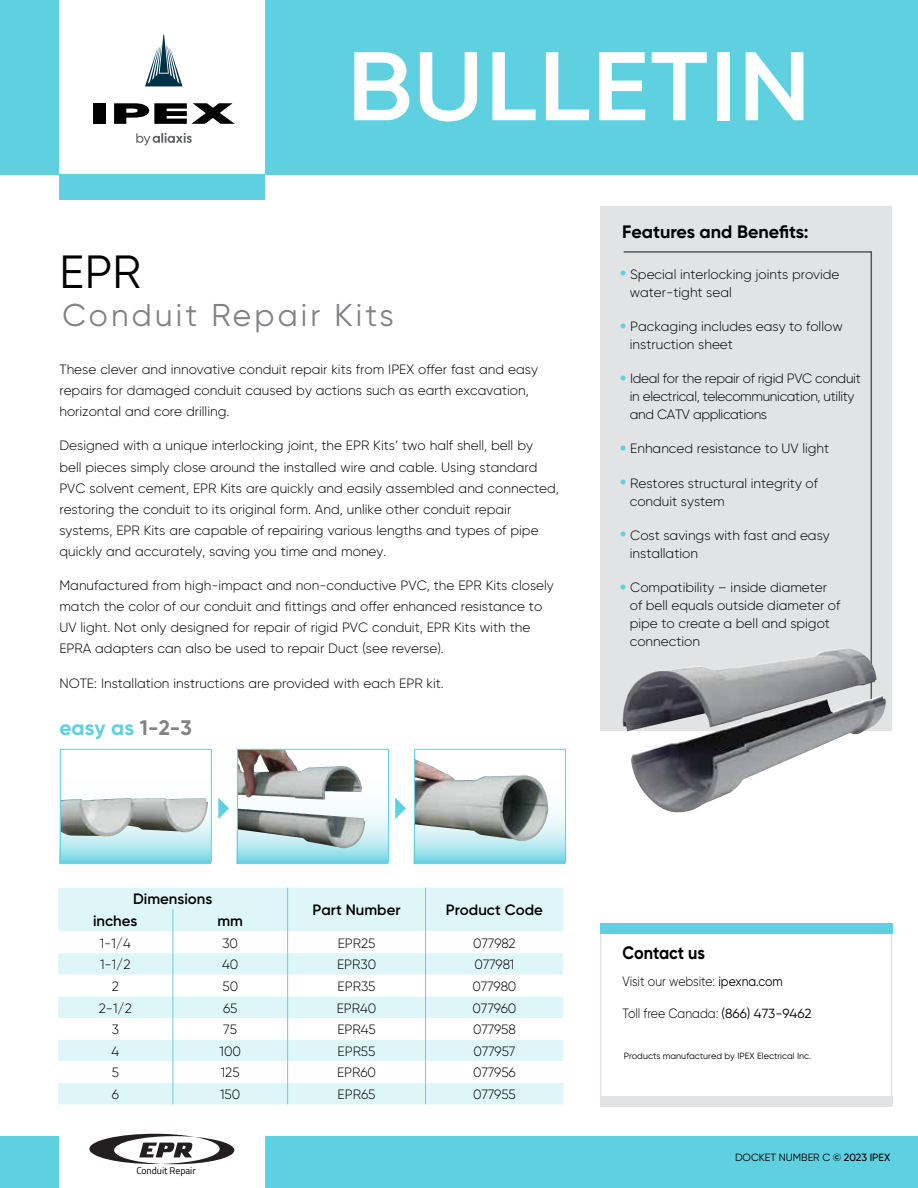
<style>
.page{position:relative;width:918px;height:1188px;background:#fff}
.page>*{position:absolute;margin:0;border:0;box-sizing:border-box;transform-origin:0 0}
.t1{font:600 97.2px "Gilroy";letter-spacing:.01em;color:#fff;scale:1.11 1}
.t2{font:46.5px "Gilroy";color:#000}
.t3{font:31.5px "Gilroy";letter-spacing:.1em;color:#808285}
.t4{font:700 21px "Gilroy";color:#5fd0df}
.t5{font:700 18px "Gilroy";color:#000}
.t6{font:700 18px "Gilroy";color:#000;scale:.9 1}
.t7{font:600 15px "Gilroy";color:#000}
.t8{font:300 13.5px/21px "Gilroy";color:#000}
.t9{font:300 13.5px/18px "Gilroy";letter-spacing:-.025em;color:#000}
.t10{font:300 13.5px "Gilroy";color:#000;scale:.9 1}
.t11{font:10.5px "Gilroy";color:#000}
.t12{font:9.6px "Titillium";color:#000}
.t13{font:9px "Gilroy";color:#000}
.s1{color:#808285}
.s2{font-size:28.5px;color:#5fd0df}
.s3{font-weight:400}
.s4{font-weight:400;font-size:13.2px}
.s5{font-weight:500}
</style>
<div class="page">
<div style="left:0;top:0;width:918px;height:174px;background:#5fd0df"></div>
<div style="left:0;top:1136px;width:918px;height:52px;background:#5fd0df"></div>
<div style="left:59px;top:0;width:206px;height:193px;background:#fff"></div>
<div style="left:93px;top:103px;width:13px;height:21px;background:#000"></div>
<svg style="left:114px;top:103px;width:121px;height:21px"></svg>
<svg style="left:145px;top:34px;width:38px;height:52px"></svg>
<svg style="left:136px;top:133px;width:56px;height:13px"></svg>
<div style="left:59px;top:1132px;width:206px;height:56px;background:#fff"></div>
<div style="left:600px;top:206px;width:291px;height:524px;background:#e2e3e4"></div>
<svg style="left:623px;top:251px;width:249px;height:397px"></svg>
<div style="left:59px;top:174px;width:206px;height:26px;background:#5fd0df"></div>
<svg style="left:89px;top:1134px;width:145px;height:30px"></svg>
<hr style="left:600px;top:923px;width:1px;height:184px;background:#e2e3e4">
<hr style="left:891px;top:923px;width:1px;height:184px;background:#e2e3e4">
<div style="left:600px;top:923px;width:292px;height:11px;background:#5fd0df"></div>
<div style="left:600px;top:1096px;width:292px;height:11px;background:#e2e3e4"></div>
<div style="left:58px;top:888px;width:505px;height:216px;background:#dff6f9"></div>
<svg style="left:58px;top:931px;width:505px;height:152px"></svg>
<svg style="left:173px;top:888px;width:115px;height:216px"></svg>
<svg style="left:425px;top:888px;width:1px;height:216px"></svg>
<img style="left:620px;top:648px;width:267px;height:165px">
<svg style="left:59px;top:750px;width:152px;height:114px"></svg>
<svg style="left:237px;top:811px;width:151px;height:53px;background:#a3e3ec"></svg>
<svg style="left:414px;top:805px;width:151px;height:59px;background:#a7e4ec"></svg>
<svg style="left:218px;top:798px;width:11px;height:21px"></svg>
<svg style="left:395px;top:798px;width:11px;height:21px"></svg>
<img style="left:62px;top:798px;width:146px;height:38px">
<div style="left:60px;top:749px;width:152px;height:113px;border:1px solid #5fd0df"></div>
<img style="left:239px;top:751px;width:126px;height:97px">
<div style="left:237px;top:749px;width:152px;height:113px;border:1px solid #5fd0df"></div>
<img style="left:416px;top:759px;width:132px;height:83px">
<div style="left:414px;top:749px;width:152px;height:113px;border:1px solid #5fd0df"></div>
<h1 class="t1" style="left:347px;top:26px;width:420px">BULLETIN</h1>
<h2 class="t2" style="left:60px;top:243px;width:83px">EPR</h2>
<h3 class="t3" style="left:62px;top:295px;width:333px">Conduit Repair Kits</h3>
<p class="t8" style="left:59px;top:359px;width:480px">These clever and innovative conduit repair kits from IPEX offer fast and easy repairs for damaged conduit caused by actions such as earth excavation, horizontal and core drilling.</p>
<p class="t8" style="left:59px;top:435px;width:501px">Designed with a unique interlocking joint, the EPR Kits’ two half shell, bell by<br>bell pieces simply close around the installed wire and cable. Using standard PVC solvent cement, EPR Kits are quickly and easily assembled and connected, restoring the conduit to its original form. And, unlike other conduit repair systems, EPR Kits are capable of repairing various lengths and types of pipe quickly and accurately, saving you time and money.</p>
<p class="t8" style="left:59px;top:575px;width:496px">Manufactured from high-impact and non-conductive PVC, the EPR Kits closely match the color of our conduit and fittings and offer enhanced resistance to UV light. Not only designed for repair of rigid PVC conduit, EPR Kits with the EPRA adapters can also be used to repair Duct (see reverse).</p>
<p class="t8" style="left:59px;top:672px;width:386px">NOTE: Installation instructions are provided with each EPR kit.</p>
<h3 class="t4" style="left:59px;top:714px;width:134px">easy as <span class="s1">1-2-3</span></h3>
<p class="t7" style="left:133px;top:890px;width:81px">Dimensions</p>
<p class="t7" style="left:313px;top:901px;width:90px">Part Number</p>
<p class="t7" style="left:446px;top:901px;width:99px">Product Code</p>
<p class="t7" style="left:93px;top:912px;width:46px">inches</p>
<p class="t7" style="left:218px;top:912px;width:27px">mm</p>
<p class="t8" style="left:100px;top:932px;width:33px">1-1/4</p>
<p class="t8" style="left:222px;top:932px;width:17px">30</p>
<p class="t8" style="left:338px;top:932px;width:39px">EPR25</p>
<p class="t8" style="left:473px;top:932px;width:44px">077982</p>
<p class="t8" style="left:100px;top:954px;width:32px">1-1/2</p>
<p class="t8" style="left:222px;top:954px;width:18px">40</p>
<p class="t8" style="left:337px;top:954px;width:41px">EPR30</p>
<p class="t8" style="left:475px;top:954px;width:41px">077981</p>
<p class="t8" style="left:112px;top:976px;width:9px">2</p>
<p class="t8" style="left:222px;top:976px;width:17px">50</p>
<p class="t8" style="left:338px;top:976px;width:39px">EPR35</p>
<p class="t8" style="left:473px;top:976px;width:45px">077980</p>
<p class="t8" style="left:99px;top:997px;width:35px">2-1/2</p>
<p class="t8" style="left:223px;top:997px;width:16px">65</p>
<p class="t8" style="left:337px;top:997px;width:41px">EPR40</p>
<p class="t8" style="left:473px;top:997px;width:45px">077960</p>
<p class="t8" style="left:112px;top:1019px;width:9px">3</p>
<p class="t8" style="left:223px;top:1019px;width:15px">75</p>
<p class="t8" style="left:337px;top:1019px;width:40px">EPR45</p>
<p class="t8" style="left:473px;top:1019px;width:44px">077958</p>
<p class="t8" style="left:111px;top:1040px;width:9px">4</p>
<p class="t8" style="left:220px;top:1040px;width:23px">100</p>
<p class="t8" style="left:338px;top:1040px;width:40px">EPR55</p>
<p class="t8" style="left:474px;top:1040px;width:43px">077957</p>
<p class="t8" style="left:112px;top:1062px;width:9px">5</p>
<p class="t8" style="left:221px;top:1062px;width:20px">125</p>
<p class="t8" style="left:337px;top:1062px;width:41px">EPR60</p>
<p class="t8" style="left:473px;top:1062px;width:44px">077956</p>
<p class="t8" style="left:112px;top:1084px;width:9px">6</p>
<p class="t8" style="left:220px;top:1084px;width:22px">150</p>
<p class="t8" style="left:338px;top:1084px;width:39px">EPR65</p>
<p class="t8" style="left:473px;top:1084px;width:44px">077955</p>
<p class="t12" style="left:136px;top:1164px;width:61px">Conduit Repair</p>
<h3 class="t5" style="left:622px;top:220px;width:188px">Features and Benefits:</h3>
<p class="t8" style="left:630px;top:265px;width:211px;line-height:18px;text-indent:-11px"><span class="s2">•</span> Special interlocking joints provide water-tight seal</p>
<p class="t8" style="left:630px;top:317px;width:214px;line-height:18px;text-indent:-11px"><span class="s2">•</span> Packaging includes easy to follow instruction sheet</p>
<p class="t9" style="left:630px;top:369px;width:232px;text-indent:-11px"><span class="s2">•</span> Ideal for the repair of rigid PVC conduit in electrical, telecommunication, utility and CATV applications</p>
<p class="t8" style="left:619px;top:438px;width:212px"><span class="s2">•</span> Enhanced resistance to UV light</p>
<p class="t8" style="left:630px;top:474px;width:190px;line-height:18px;text-indent:-11px"><span class="s2">•</span> Restores structural integrity of conduit system</p>
<p class="t8" style="left:630px;top:526px;width:201px;line-height:18px;text-indent:-11px"><span class="s2">•</span> Cost savings with fast and easy installation</p>
<p class="t8" style="left:630px;top:578px;width:212px;line-height:18px;text-indent:-11px"><span class="s2">•</span> Compatibility – inside diameter of bell equals outside diameter of pipe to create a bell and spigot connection</p>
<h3 class="t6" style="left:623px;top:942px;width:93px">Contact us</h3>
<p class="t10" style="left:623px;top:973px;width:180px">Visit our website: <span class="s3">ipexna.com</span></p>
<p class="t10" style="left:623px;top:1005px;width:212px">Toll free Canada: <span class="s4">(866) 473-9462</span></p>
<p class="t13" style="left:624px;top:1050px;width:189px">Products manufactured by IPEX Electrical Inc.</p>
<p class="t11" style="left:735px;top:1151px;width:157px">DOCKET NUMBER C <span class="s5">© 2023 IPEX</span></p>
</div>
